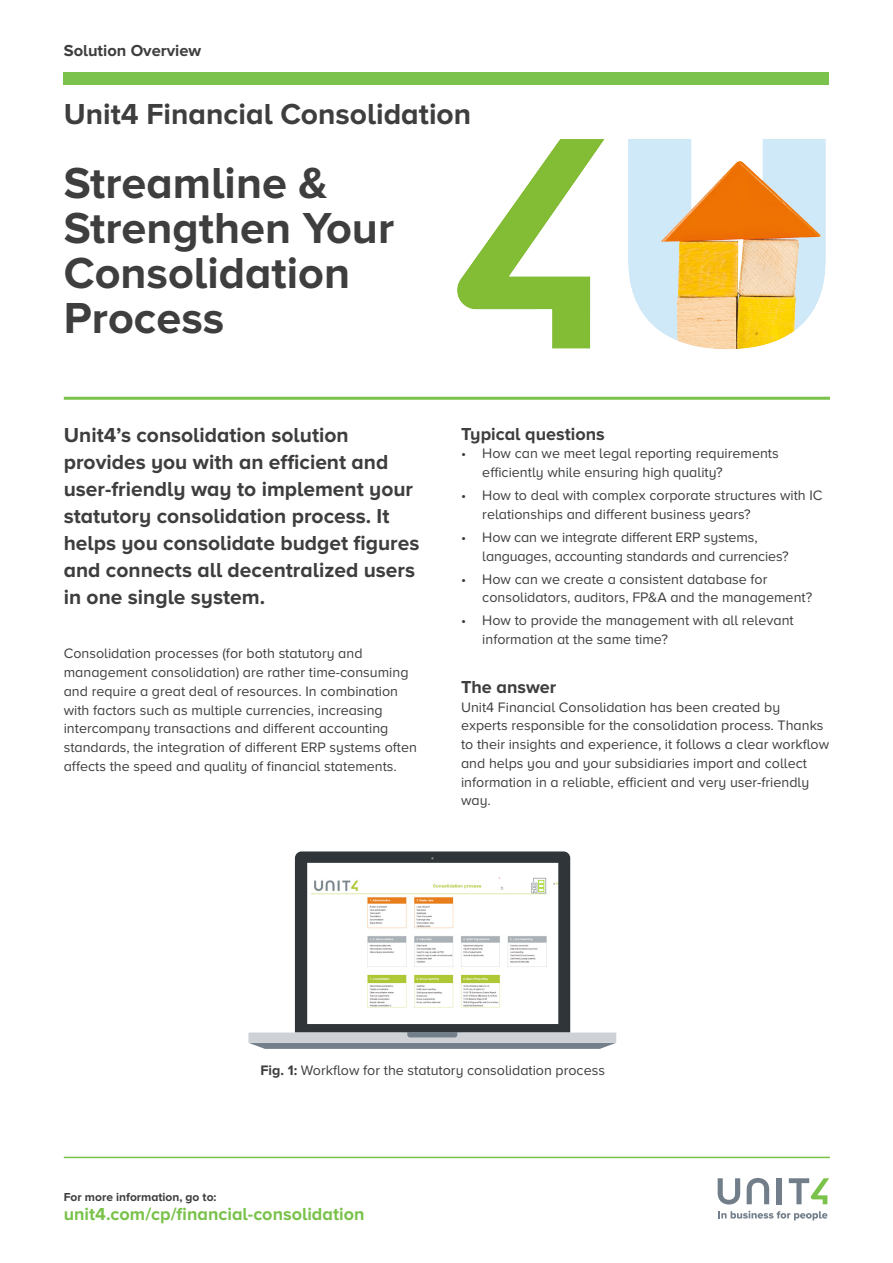
<style>
.page{position:relative;width:893px;height:1263px;background:#fff}
.page>*{position:absolute;margin:0;border:0;box-sizing:border-box;transform-origin:0 0}
.Headline_title{font:700 45px/45px "Proxima Nova A";color:#3e3e3f}
.Headline_title-2{font:700 30px "Proxima Nova A";color:#3e3e3f}
.Body_copy{font:700 21px/27px "Proxima Nova A";color:#3e3e3f}
.t1{font:700 18px "Proxima Nova A";color:#7ac24b}
.Subtitle_2{font:700 18px "Proxima Nova A";color:#3e3e3f}
.t2{font:700 16.5px "Proxima Nova A";color:#3e3e3f}
.Body_copy-2{font:14.25px/18.8px "Proxima Nova A";color:#3e3e3f}
.Tabbed_body_copy{font:14.25px/18.8px "Proxima Nova A";color:#3e3e3f}
.t3{font:700 12px "Proxima Nova A";color:#3e3e3f}
.s1{font-weight:700}
</style>
<div class="page">
<div style="left:64px;top:72px;width:765px;height:13px;background:#7ac24b"></div>
<hr style="left:64px;top:1157px;width:766px;height:1px;background:#7ac24b">
<svg style="left:718px;top:1211px;width:109px;height:9px"></svg>
<svg style="left:718px;top:1178px;width:22px;height:26px"></svg>
<svg style="left:747px;top:1178px;width:22px;height:26px"></svg>
<div style="left:777px;top:1178px;width:5px;height:26px;background:#727f8a"></div>
<svg style="left:789px;top:1178px;width:40px;height:26px"></svg>
<hr style="left:64px;top:397px;width:766px;height:3px;background:#7ac24b">
<img style="left:457px;top:139px;width:369px;height:211px">
<svg style="left:295px;top:851px;width:275px;height:181px"></svg>
<svg style="left:248px;top:1032px;width:368px;height:17px;background:#acb3ba"></svg>
<p class="t2" style="left:64px;top:41px;width:139px">Solution Overview</p>
<p class="Headline_title-2" style="left:64px;top:97px;width:409px">Unit4 Financial Consolidation</p>
<p class="Headline_title" style="left:64px;top:160px;width:332px">Streamline &amp;<br>Strengthen Your<br>Consolidation<br>Process</p>
<p class="Body_copy" style="left:64px;top:421px;width:357px">Unit4’s consolidation solution provides you with an efficient and user-friendly way to implement your statutory consolidation process. It helps you consolidate budget figures and connects all decentralized users in one single system.</p>
<p class="Body_copy-2" style="left:64px;top:644px;width:355px">Consolidation processes (for both statutory and management consolidation) are rather time-consuming and require a great deal of resources. In combination with factors such as multiple currencies, increasing intercompany transactions and different accounting standards, the integration of different ERP systems often affects the speed and quality of financial statements.</p>
<p class="Subtitle_2" style="left:461px;top:423px;width:145px">Typical questions</p>
<p class="Tabbed_body_copy" style="left:482px;top:444px;width:298px;text-indent:-21px">• How can we meet legal reporting requirements efficiently while ensuring high quality?</p>
<p class="Tabbed_body_copy" style="left:482px;top:486px;width:342px;text-indent:-21px">• How to deal with complex corporate structures with IC relationships and different business years?</p>
<p class="Tabbed_body_copy" style="left:482px;top:527px;width:308px;text-indent:-21px">• How can we integrate different ERP systems, languages, accounting standards and currencies?</p>
<p class="Tabbed_body_copy" style="left:482px;top:569px;width:331px;text-indent:-21px">• How can we create a consistent database for consolidators, auditors, FP&amp;A and the management?</p>
<p class="Tabbed_body_copy" style="left:482px;top:611px;width:313px;text-indent:-21px">• How to provide the management with all relevant information at the same time?</p>
<p class="Subtitle_2" style="left:461px;top:677px;width:97px">The answer</p>
<p class="Body_copy-2" style="left:461px;top:697px;width:370px">Unit4 Financial Consolidation has been created by experts responsible for the consolidation process. Thanks to their insights and experience, it follows a clear workflow and helps you and your subsidiaries import and collect information in a reliable, efficient and very user-friendly way.</p>
<p class="Body_copy-2" style="left:260px;top:1061px;width:346px"><span class="s1">Fig. 1:</span> Workflow for the statutory consolidation process</p>
<p class="t3" style="left:64px;top:1190px;width:154px">For more information, go to:</p>
<p class="t1" style="left:64px;top:1204px;width:302px">unit4.com/cp/financial-consolidation</p>
</div>
